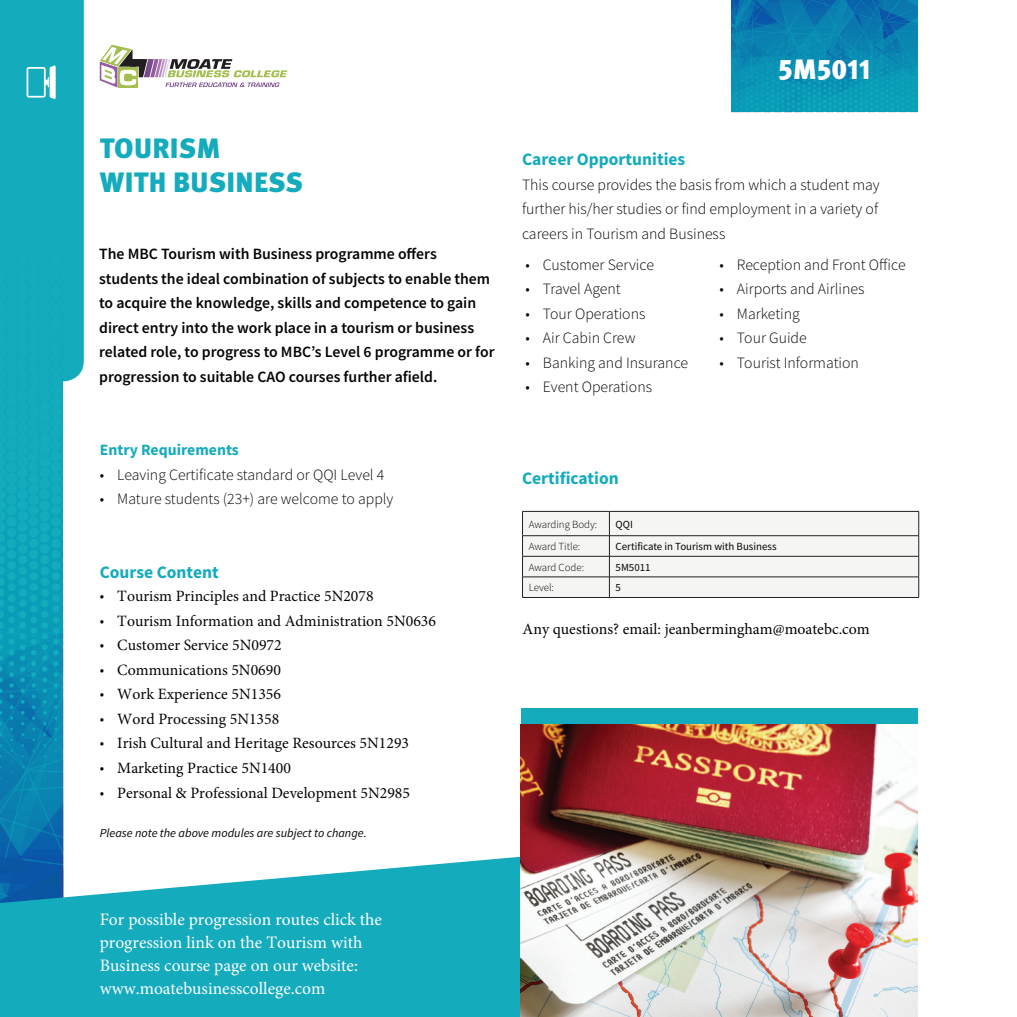
<style>
.page{position:relative;width:1017px;height:1017px;background:#fff}
.page>*{position:absolute;margin:0;border:0;box-sizing:border-box;transform-origin:0 0}
.body_titles_IT{font:900 28px "Meta Pro";letter-spacing:.01em;color:#14abbd}
.body_titles_IT-2{font:900 28px "Meta Pro";color:#fff}
.t1{font:17.5px/23.3px "Minion Pro";color:#fff}
.Course_Details_ART{font:700 17.5px "Source Sans Pro";color:#14abbd}
.Body_Text{font:300 15.75px/24.5px "Source Sans Pro";color:#040503;text-align:justify}
.Course_Details_ART-2{font:600 15.75px/24.5px "Source Sans Pro";color:#040503}
.Body_Text-2{font:15.75px "Minion Pro";color:#040503}
.t2{font:15.75px "Minion Pro";color:#000101}
.Body_Text-3{font:700 15.75px "Source Sans Pro";color:#14abbd}
.t3{font:italic 12.25px "Source Sans Pro";color:#040503}
.Course_Details_ART-3{font:10.85px "Source Sans Pro";color:#040503}
.Course_Details_ART-4{font:300 10.85px "Source Sans Pro";color:#040503}
.s1{font-family:"Source Sans Pro";font-weight:300}
</style>
<div class="page">
<img style="left:0;top:381px;width:63px;height:475px">
<div style="left:521px;top:708px;width:397px;height:16px;background:#14abbd"></div>
<svg style="left:0;top:856px;width:521px;height:161px;background:#2eb1c3"></svg>
<img style="left:731px;top:0;width:187px;height:112px">
<div style="left:0;top:0;width:84px;height:381px;background:#14abbd"></div>
<svg style="left:100px;top:45px;width:187px;height:42px"></svg>
<img style="left:521px;top:724px;width:397px;height:293px">
<svg style="left:522px;top:511px;width:397px;height:86px"></svg>
<hr style="left:522px;top:597px;width:87px;height:1px;background:#231f20">
<hr style="left:609px;top:597px;width:310px;height:1px;background:#231f20">
<p class="body_titles_IT" style="left:100px;top:126px;width:122px">TOURISM</p>
<p class="body_titles_IT" style="left:100px;top:160px;width:205px">WITH BUSINESS</p>
<p class="Course_Details_ART-2" style="left:99px;top:241px;width:397px">The MBC Tourism with Business programme offers students the ideal combination of subjects to enable them to acquire the knowledge, skills and competence to gain direct entry into the work place in a tourism or business related role, to progress to MBC’s Level 6 programme or for progression to suitable CAO courses further afield.</p>
<p class="Body_Text-3" style="left:100px;top:439px;width:141px">Entry Requirements</p>
<p class="Body_Text" style="left:100px;top:462px;width:286px">• Leaving Certificate standard or QQI Level 4</p>
<p class="Body_Text" style="left:100px;top:487px;width:295px">• Mature students (23+) are welcome to apply</p>
<p class="Course_Details_ART" style="left:100px;top:560px;width:121px">Course Content</p>
<p class="Body_Text-2" style="left:100px;top:586px;width:275px"><span class="s1">•</span> Tourism Principles and Practice 5N2078</p>
<p class="Body_Text-2" style="left:100px;top:610px;width:338px"><span class="s1">•</span> Tourism Information and Administration 5N0636</p>
<p class="Body_Text-2" style="left:100px;top:635px;width:183px"><span class="s1">•</span> Customer Service 5N0972</p>
<p class="Body_Text-2" style="left:100px;top:659px;width:183px"><span class="s1">•</span> Communications 5N0690</p>
<p class="Body_Text-2" style="left:100px;top:684px;width:183px"><span class="s1">•</span> Work Experience 5N1356</p>
<p class="Body_Text-2" style="left:100px;top:708px;width:181px"><span class="s1">•</span> Word Processing 5N1358</p>
<p class="Body_Text-2" style="left:100px;top:733px;width:311px"><span class="s1">•</span> Irish Cultural and Heritage Resources 5N1293</p>
<p class="Body_Text-2" style="left:100px;top:757px;width:193px"><span class="s1">•</span> Marketing Practice 5N1400</p>
<p class="Body_Text-2" style="left:100px;top:782px;width:312px"><span class="s1">•</span> Personal &amp; Professional Development 5N2985</p>
<p class="t3" style="left:100px;top:825px;width:269px">Please note the above modules are subject to change.</p>
<p class="body_titles_IT-2" style="left:779px;top:47px;width:93px">5M5011</p>
<p class="Course_Details_ART" style="left:522px;top:147px;width:165px">Career Opportunities</p>
<p class="Body_Text" style="left:522px;top:172px;width:359px">This course provides the basis from which a student may further his/her studies or find employment in a variety of careers in Tourism and Business</p>
<p class="Body_Text" style="left:525px;top:252px;width:130px">• Customer Service</p>
<p class="Body_Text" style="left:525px;top:277px;width:97px">• Travel Agent</p>
<p class="Body_Text" style="left:525px;top:301px;width:122px">• Tour Operations</p>
<p class="Body_Text" style="left:525px;top:326px;width:112px">• Air Cabin Crew</p>
<p class="Body_Text" style="left:525px;top:350px;width:164px">• Banking and Insurance</p>
<p class="Body_Text" style="left:525px;top:375px;width:128px">• Event Operations</p>
<p class="Body_Text" style="left:719px;top:252px;width:188px">• Reception and Front Office</p>
<p class="Body_Text" style="left:719px;top:277px;width:147px">• Airports and Airlines</p>
<p class="Body_Text" style="left:719px;top:301px;width:82px">• Marketing</p>
<p class="Body_Text" style="left:719px;top:326px;width:89px">• Tour Guide</p>
<p class="Body_Text" style="left:719px;top:350px;width:141px">• Tourist Information</p>
<p class="Course_Details_ART" style="left:522px;top:466px;width:98px">Certification</p>
<p class="Course_Details_ART-4" style="left:529px;top:517px;width:70px">Awarding Body:</p>
<p class="Course_Details_ART-3" style="left:616px;top:517px;width:19px">QQI</p>
<p class="Course_Details_ART-4" style="left:529px;top:540px;width:53px">Award Title:</p>
<p class="Course_Details_ART-3" style="left:616px;top:540px;width:163px">Certificate in Tourism with Business</p>
<p class="Course_Details_ART-4" style="left:529px;top:560px;width:57px">Award Code:</p>
<p class="Course_Details_ART-3" style="left:616px;top:560px;width:36px">5M5011</p>
<p class="Course_Details_ART-4" style="left:529px;top:581px;width:27px">Level:</p>
<p class="Course_Details_ART-3" style="left:616px;top:581px;width:7px">5</p>
<p class="t2" style="left:523px;top:619px;width:349px">Any questions? email: jeanbermingham@moatebc.com</p>
<p class="t1" style="left:100px;top:907px;width:284px">For possible progression routes click the progression link on the Tourism with Business course page on our website: www.moatebusinesscollege.com</p>
</div>
